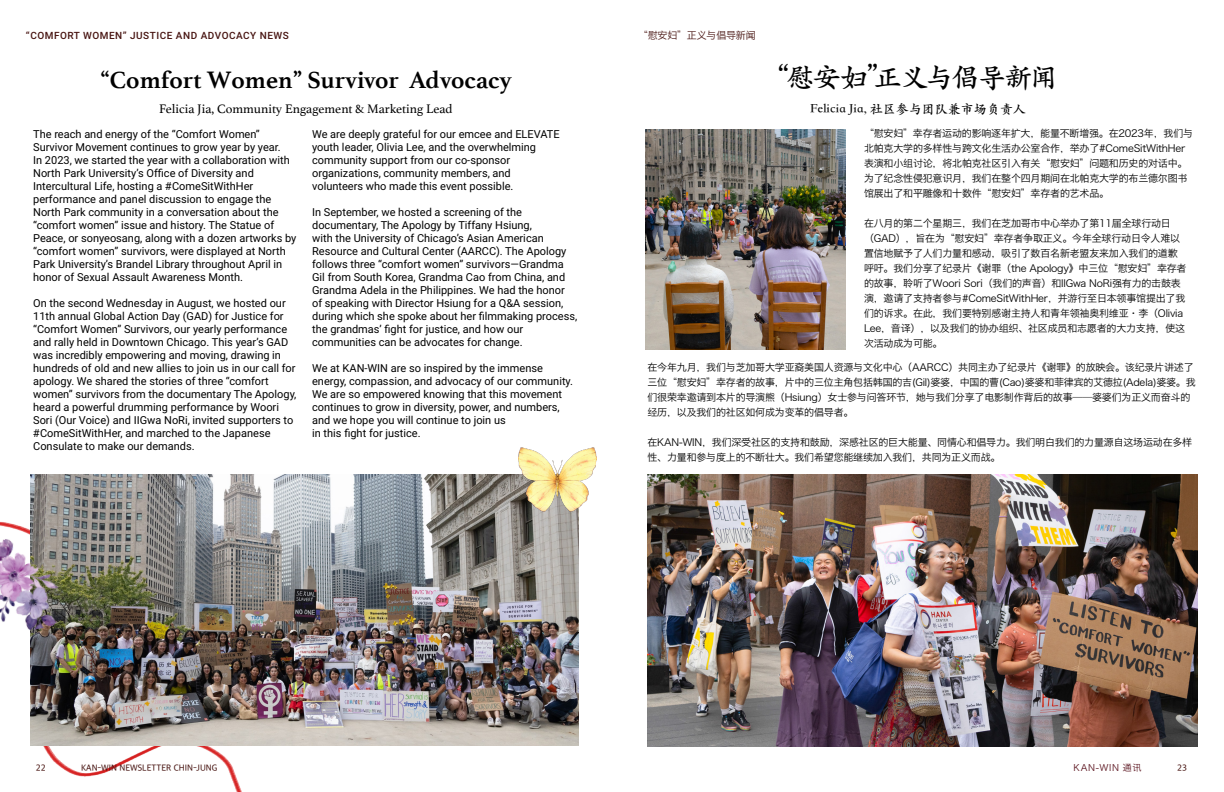
<style>
.page{position:relative;width:1224px;height:792px;background:#fff}
.page>*{position:absolute;margin:0;border:0;box-sizing:border-box;transform-origin:0 0}
.t1{font:700 28px "ST Kaiti SC";letter-spacing:-.065em;color:#000}
.t2{font:700 25px "Athelas";color:#000}
.t3{font:13px "Athelas";color:#000}
.t4{font:700 13px "ST Kaiti SC";color:#000}
.t5{font:11px/13px "Roboto";color:#000}
.t6{font:10px/15px "Hiragino Sans GB W3";letter-spacing:-.02em;color:#000}
.t7{font:500 10px "Roboto";letter-spacing:.05em;color:#481512}
.t8{font:10px "Hiragino Sans GB W3";letter-spacing:-.02em;color:#481512}
.t9{font:500 9px "Apple SD Gothic Neo";color:#481512}
.t10{font:9px "Hiragino Sans GB W3";letter-spacing:.07em;color:#59111c}
</style>
<div class="page">
<img style="left:30px;top:636px;width:262px;height:156px">
<img style="left:645px;top:130px;width:201px;height:219px">
<img style="left:648px;top:475px;width:550px;height:272px">
<img style="left:31px;top:475px;width:547px;height:270px">
<img style="left:518px;top:447px;width:78px;height:68px">
<img style="left:0;top:500px;width:71px;height:136px">
<p class="t7" style="left:26px;top:29px;width:264px">“COMFORT WOMEN” JUSTICE AND ADVOCACY NEWS</p>
<p class="t8" style="left:638px;top:29px;width:119px">“慰安妇”正义与倡导新闻</p>
<h2 class="t2" style="left:100px;top:60px;width:413px">“Comfort Women” Survivor Advocacy</h2>
<p class="t3" style="left:159px;top:99px;width:295px">Felicia Jia, Community Engagement &amp; Marketing Lead</p>
<p class="t5" style="left:33px;top:127px;width:265px">The reach and energy of the “Comfort Women” Survivor Movement continues to grow year by year.<br>In 2023, we started the year with a collaboration with North Park University’s Office of Diversity and Intercultural Life, hosting a #ComeSitWithHer performance and panel discussion to engage the North Park community in a conversation about the “comfort women” issue and history. The Statue of Peace, or sonyeosang, along with a dozen artworks by “comfort women” survivors, were displayed at North Park University’s Brandel Library throughout April in honor of Sexual Assault Awareness Month.</p>
<p class="t5" style="left:33px;top:296px;width:265px">On the second Wednesday in August, we hosted our 11th annual Global Action Day (GAD) for Justice for “Comfort Women” Survivors, our yearly performance and rally held in Downtown Chicago. This year’s GAD was incredibly empowering and moving, drawing in hundreds of old and new allies to join us in our call for apology. We shared the stories of three “comfort women” survivors from the documentary The Apology, heard a powerful drumming performance by Woori Sori (Our Voice) and IIGwa NoRi, invited supporters to #ComeSitWithHer, and marched to the Japanese Consulate to make our demands.</p>
<p class="t5" style="left:312px;top:127px;width:249px">We are deeply grateful for our emcee and ELEVATE youth leader, Olivia Lee, and the overwhelming community support from our co-sponsor organizations, community members, and volunteers who made this event possible.</p>
<p class="t5" style="left:312px;top:205px;width:267px">In September, we hosted a screening of the documentary, The Apology by Tiffany Hsiung,<br>with the University of Chicago’s Asian American Resource and Cultural Center (AARCC). The Apology follows three “comfort women” survivors—Grandma Gil from South Korea, Grandma Cao from China, and Grandma Adela in the Philippines. We had the honor of speaking with Director Hsiung for a Q&amp;A session, during which she spoke about her filmmaking process, the grandmas’ fight for justice, and how our communities can be advocates for change.</p>
<p class="t5" style="left:312px;top:361px;width:263px">We at KAN-WIN are so inspired by the immense energy, compassion, and advocacy of our community.<br>We are so empowered knowing that this movement continues to grow in diversity, power, and numbers, and we hope you will continue to join us<br>in this fight for justice.</p>
<h1 class="t1" style="left:778px;top:59px;width:282px">“慰安妇”正义与倡导新闻</h1>
<p class="t4" style="left:810px;top:101px;width:217px">Felicia Jia, 社区参与团队兼市场负责人</p>
<p class="t6" style="left:864px;top:126px;width:331px">“慰安妇”幸存者运动的影响逐年扩大，能量不断增强。在2023年，我们与北帕克大学的多样性与跨文化生活办公室合作，举办了#ComeSitWithHer表演和小组讨论，将北帕克社区引入有关“慰安妇”问题和历史的对话中。为了纪念性侵犯意识月，我们在整个四月期间在北帕克大学的布兰德尔图书馆展出了和平雕像和十数件“慰安妇”幸存者的艺术品。</p>
<p class="t6" style="left:864px;top:216px;width:324px">在八月的第二个星期三，我们在芝加哥市中心举办了第11届全球行动日（GAD），旨在为“慰安妇”幸存者争取正义。今年全球行动日令人难以置信地赋予了人们力量和感动，吸引了数百名新老盟友来加入我们的道歉呼吁。我们分享了纪录片《谢罪（the Apology》中三位“慰安妇”幸存者的故事，聆听了Woori Sori（我们的声音）和IIGwa NoRi强有力的击鼓表演，邀请了支持者参与#ComeSitWithHer，并游行至日本领事馆提出了我们的诉求。在此，我们要特别感谢主持人和青年领袖奥利维亚·李（Olivia Lee，音译），以及我们的协办组织、社区成员和志愿者的大力支持，使这次活动成为可能。</p>
<p class="t6" style="left:647px;top:360px;width:550px">在今年九月，我们与芝加哥大学亚裔美国人资源与文化中心（AARCC）共同主办了纪录片《谢罪》的放映会。该纪录片讲述了三位“慰安妇”幸存者的故事，片中的三位主角包括韩国的吉(Gil)婆婆，中国的曹(Cao)婆婆和菲律宾的艾德拉(Adela)婆婆。我们很荣幸邀请到本片的导演熊（Hsiung）女士参与问答环节，她与我们分享了电影制作背后的故事——婆婆们为正义而奋斗的经历，以及我们的社区如何成为变革的倡导者。</p>
<p class="t6" style="left:647px;top:435px;width:546px">在KAN-WIN，我们深受社区的支持和鼓励，深感社区的巨大能量、同情心和倡导力。我们明白我们的力量源自这场运动在多样性、力量和参与度上的不断壮大。我们希望您能继续加入我们，共同为正义而战。</p>
<p class="t9" style="left:36px;top:762px;width:11px">22</p>
<p class="t9" style="left:81px;top:762px;width:138px">KAN-WIN NEWSLETTER CHIN-JUNG</p>
<p class="t10" style="left:1074px;top:762px;width:69px">KAN-WIN 通讯</p>
<p class="t9" style="left:1177px;top:763px;width:11px">23</p>
</div>
